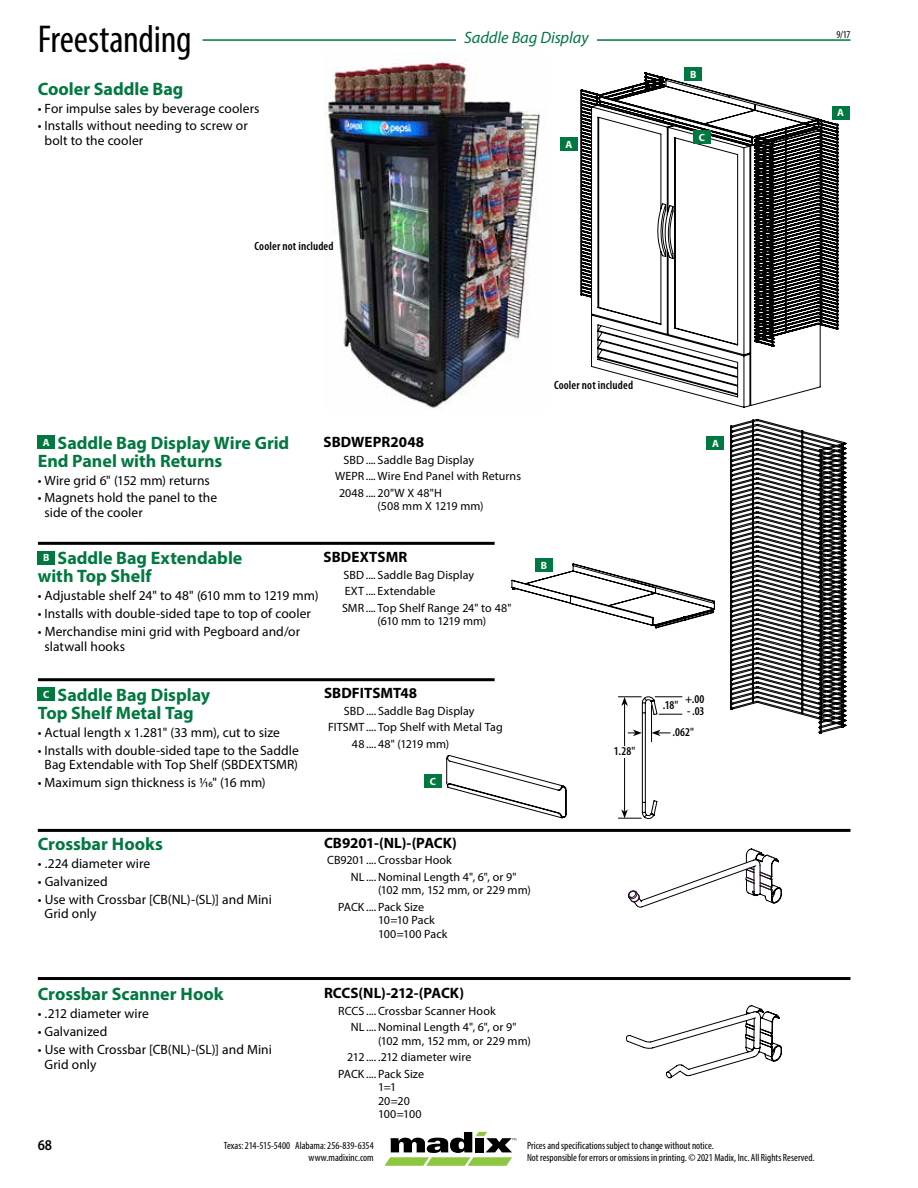
<style>
.page{position:relative;width:918px;height:1188px;background:#fff}
.page>*{position:absolute;margin:0;border:0;box-sizing:border-box;transform-origin:0 0}
.t1{font:condensed 39px "Myriad Pro";letter-spacing:-.005em;color:#000}
.t2{font:700 18px/18px "Myriad Pro";color:#00783f}
.t3{font:italic 16.5px "Myriad Pro";letter-spacing:-.005em;color:#00783f}
.t4{font:700 15px "Myriad Pro";color:#000}
.t5{font:600 15px "Myriad Pro";color:#000;scale:.9 1}
.t6{font:13.5px/14.2px "Myriad Pro";letter-spacing:.005em;color:#000}
.t7{font:12px/16.5px "Myriad Pro";letter-spacing:.01em;color:#000}
.t8{font:600 condensed 12px "Myriad Pro";letter-spacing:.015em;color:#000}
.t9{font:condensed 10.5px/12px "Myriad Pro";color:#000;text-align:right}
.t10{font:700 10.5px "Myriad Pro";color:#fff}
</style>
<div class="page">
<svg style="left:384px;top:1132px;width:132px;height:34px"></svg>
<hr style="left:202px;top:39px;width:648px;height:2px;background:#00783f">
<div style="left:456px;top:30px;width:141px;height:21px;background:#fff"></div>
<svg style="left:580px;top:72px;width:258px;height:336px"></svg>
<svg style="left:512px;top:563px;width:203px;height:65px"></svg>
<svg style="left:730px;top:419px;width:117px;height:315px"></svg>
<img style="left:324px;top:59px;width:217px;height:349px">
<div style="left:685px;top:68px;width:17px;height:13px;background:#00783f"></div>
<div style="left:832px;top:106px;width:17px;height:13px;background:#00783f"></div>
<div style="left:560px;top:137px;width:17px;height:13px;background:#00783f"></div>
<div style="left:707px;top:436px;width:17px;height:14px;background:#00783f"></div>
<div style="left:535px;top:559px;width:18px;height:13px;background:#00783f"></div>
<div style="left:424px;top:774px;width:18px;height:13px;background:#00783f"></div>
<svg style="left:446px;top:755px;width:120px;height:63px"></svg>
<svg style="left:628px;top:849px;width:154px;height:58px"></svg>
<hr style="left:38px;top:977px;width:812px;height:3px;background:#000">
<svg style="left:626px;top:1006px;width:156px;height:72px"></svg>
<hr style="left:38px;top:829px;width:812px;height:3px;background:#000">
<hr style="left:38px;top:542px;width:457px;height:3px;background:#000">
<hr style="left:38px;top:678px;width:457px;height:3px;background:#000">
<div style="left:693px;top:130px;width:17px;height:14px;background:#00783f"></div>
<svg style="left:618px;top:696px;width:64px;height:123px"></svg>
<div style="left:659px;top:700px;width:23px;height:11px;background:#fff"></div>
<div style="left:38px;top:435px;width:17px;height:13px;background:#00783f"></div>
<div style="left:38px;top:551px;width:17px;height:13px;background:#00783f"></div>
<div style="left:38px;top:687px;width:17px;height:14px;background:#00783f"></div>
<h1 class="t1" style="left:38px;top:15px;width:155px">Freestanding</h1>
<h2 class="t2" style="left:38px;top:79px;width:147px">Cooler Saddle Bag</h2>
<p class="t6" style="left:38px;top:101px;width:223px">• For impulse sales by beverage coolers</p>
<p class="t6" style="left:45px;top:119px;width:205px;text-indent:-7px">• Installs without needing to screw or bolt to the cooler</p>
<p class="t8" style="left:255px;top:238px;width:81px">Cooler not included</p>
<p class="t3" style="left:464px;top:27px;width:126px">Saddle Bag Display</p>
<p class="t10" style="left:565px;top:137px;width:8px">A</p>
<p class="t10" style="left:690px;top:68px;width:8px">B</p>
<p class="t10" style="left:699px;top:131px;width:8px">C</p>
<p class="t9" style="left:837px;top:28px;width:15px">9/17</p>
<p class="t10" style="left:837px;top:106px;width:8px">A</p>
<h2 class="t2" style="left:38px;top:433px;width:253px;text-indent:20px">Saddle Bag Display Wire Grid<br>End Panel with Returns</h2>
<p class="t6" style="left:38px;top:473px;width:174px">• Wire grid 6" (152 mm) returns</p>
<p class="t6" style="left:45px;top:491px;width:174px;text-indent:-7px">• Magnets hold the panel to the side of the cooler</p>
<p class="t10" style="left:43px;top:435px;width:8px">A</p>
<p class="t4" style="left:324px;top:432px;width:102px">SBDWEPR2048</p>
<p class="t7" style="left:344px;top:451px;width:132px">SBD..... Saddle Bag Display</p>
<p class="t7" style="left:335px;top:468px;width:187px">WEPR..... Wire End Panel with Returns</p>
<p class="t7" style="left:339px;top:484px;width:104px">2048..... 20"W X 48"H</p>
<p class="t7" style="left:378px;top:498px;width:108px">(508 mm X 1219 mm)</p>
<h2 class="t2" style="left:38px;top:549px;width:206px;text-indent:20px">Saddle Bag Extendable with Top Shelf</h2>
<p class="t6" style="left:38px;top:588px;width:282px">• Adjustable shelf 24" to 48" (610 mm to 1219 mm)</p>
<p class="t6" style="left:38px;top:606px;width:275px">• Installs with double-sided tape to top of cooler</p>
<p class="t6" style="left:45px;top:624px;width:257px;text-indent:-7px">• Merchandise mini grid with Pegboard and/or slatwall hooks</p>
<p class="t4" style="left:324px;top:547px;width:85px">SBDEXTSMR</p>
<p class="t7" style="left:342px;top:566px;width:171px">SBD..... Saddle Bag Display<br>EXT..... Extendable<br>SMR..... Top Shelf Range 24" to 48"</p>
<p class="t7" style="left:378px;top:613px;width:110px">(610 mm to 1219 mm)</p>
<p class="t10" style="left:43px;top:551px;width:8px">B</p>
<h2 class="t2" style="left:38px;top:685px;width:174px;text-indent:20px">Saddle Bag Display<br>Top Shelf Metal Tag</h2>
<p class="t6" style="left:38px;top:725px;width:244px">• Actual length x 1.281" (33 mm), cut to size</p>
<p class="t6" style="left:38px;top:743px;width:263px;text-align:center">• Installs with double-sided tape to the Saddle<br>Bag Extendable with Top Shelf (SBDEXTSMR)</p>
<p class="t6" style="left:38px;top:775px;width:229px">• Maximum sign thickness is 1/16" (16 mm)</p>
<p class="t10" style="left:43px;top:687px;width:8px">C</p>
<p class="t4" style="left:324px;top:684px;width:95px">SBDFITSMT48</p>
<p class="t7" style="left:344px;top:703px;width:132px">SBD..... Saddle Bag Display</p>
<p class="t7" style="left:328px;top:719px;width:176px">FITSMT..... Top Shelf with Metal Tag</p>
<p class="t7" style="left:352px;top:736px;width:99px">48..... 48" (1219 mm)</p>
<p class="t10" style="left:430px;top:774px;width:8px">C</p>
<p class="t8" style="left:554px;top:378px;width:81px">Cooler not included</p>
<p class="t10" style="left:541px;top:559px;width:8px">B</p>
<p class="t8" style="left:614px;top:744px;width:23px">1.28"</p>
<h2 class="t2" style="left:38px;top:834px;width:127px">Crossbar Hooks</h2>
<p class="t6" style="left:38px;top:856px;width:114px">• .224 diameter wire</p>
<p class="t6" style="left:38px;top:874px;width:71px">• Galvanized</p>
<p class="t6" style="left:45px;top:892px;width:229px;text-indent:-7px">• Use with Crossbar [CB(NL)-(SL)] and Mini<br>Grid only</p>
<p class="t4" style="left:324px;top:833px;width:134px">CB9201-(NL)-(PACK)</p>
<p class="t7" style="left:351px;top:852px;width:167px;text-indent:-24px">CB9201..... Crossbar Hook<br>NL..... Nominal Length 4", 6", or 9"</p>
<p class="t7" style="left:338px;top:882px;width:194px;text-indent:40px">(102 mm, 152 mm, or 229 mm)<br>PACK..... Pack Size</p>
<p class="t7" style="left:378px;top:913px;width:71px;line-height:13.5px">10=10 Pack<br>100=100 Pack</p>
<h2 class="t2" style="left:38px;top:985px;width:187px">Crossbar Scanner Hook</h2>
<p class="t6" style="left:38px;top:1006px;width:113px">• .212 diameter wire</p>
<p class="t6" style="left:38px;top:1024px;width:71px">• Galvanized</p>
<p class="t6" style="left:45px;top:1042px;width:229px;text-indent:-7px">• Use with Crossbar [CB(NL)-(SL)] and Mini<br>Grid only</p>
<p class="t4" style="left:324px;top:983px;width:142px">RCCS(NL)-212-(PACK)</p>
<p class="t7" style="left:351px;top:1002px;width:167px;text-indent:-13px">RCCS..... Crossbar Scanner Hook<br>NL..... Nominal Length 4", 6", or 9"</p>
<p class="t7" style="left:378px;top:1032px;width:154px">(102 mm, 152 mm, or 229 mm)</p>
<p class="t7" style="left:347px;top:1049px;width:126px">212..... .212 diameter wire</p>
<p class="t7" style="left:338px;top:1065px;width:88px">PACK..... Pack Size</p>
<p class="t7" style="left:378px;top:1080px;width:45px;line-height:13.5px">1=1<br>20=20<br>100=100</p>
<p class="t10" style="left:712px;top:437px;width:8px">A</p>
<p class="t8" style="left:663px;top:695px;width:43px">.18" +.00</p>
<p class="t8" style="left:687px;top:704px;width:19px">- .03</p>
<p class="t8" style="left:672px;top:725px;width:23px">.062"</p>
<p class="t5" style="left:38px;top:1136px;width:17px">68</p>
<p class="t9" style="left:224px;top:1140px;width:151px">Texas: 214-515-5400 Alabama: 256-839-6354 www.madixinc.com</p>
<p class="t9" style="left:527px;top:1140px;width:289px;text-align:left">Prices and specifications subject to change without notice.<br>Not responsible for errors or omissions in printing.© 2021 Madix, Inc. All Rights Reserved.</p>
</div>
